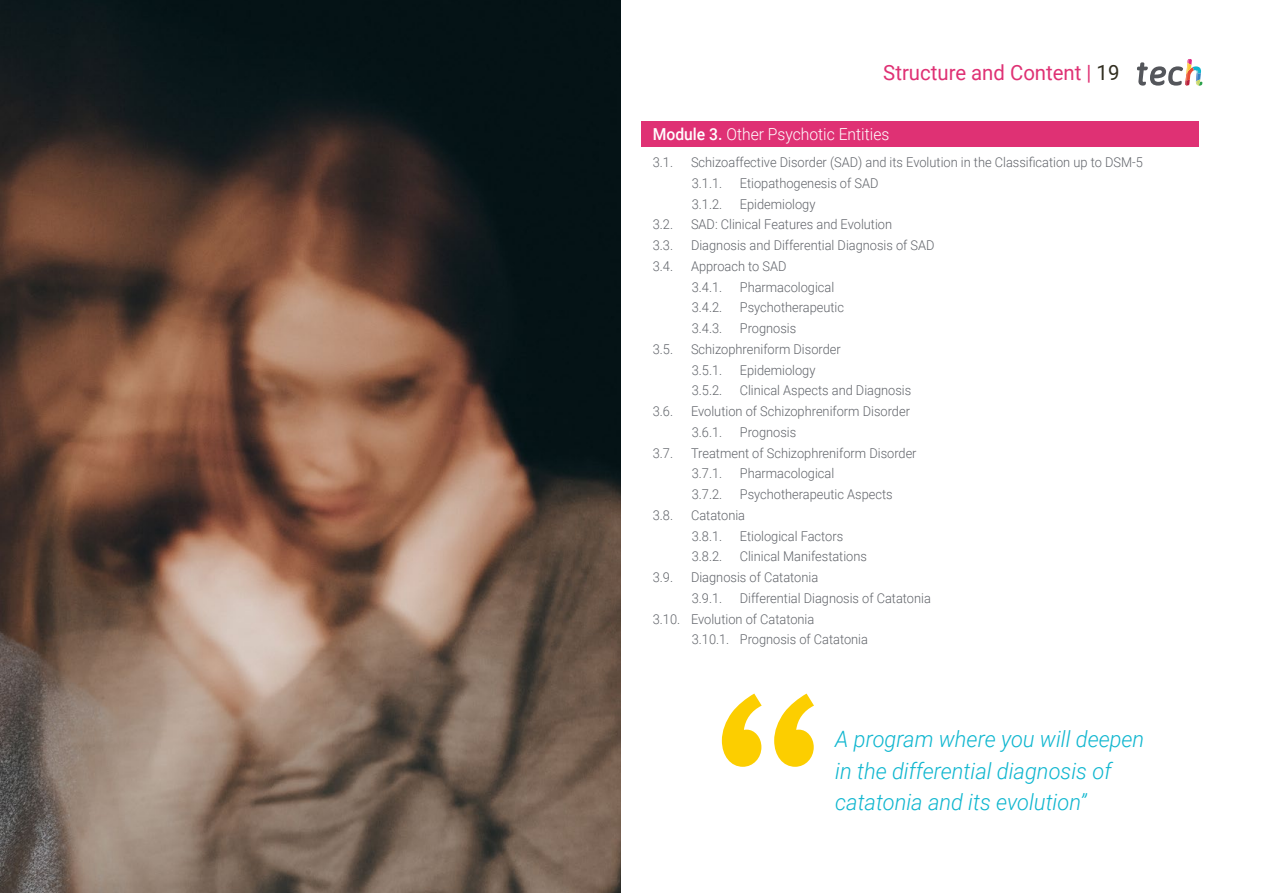
<style>
.page{position:relative;width:1263px;height:893px;background:#fff}
.page>*{position:absolute;margin:0;border:0;box-sizing:border-box;transform-origin:0 0}
.t1{font:italic 300 22.5px/31.5px "Roboto";color:#0fb6cf}
.t2{font:21px "Roboto";color:#df3174}
.t3{font:300 16.5px "Roboto";color:#fff;scale:.95 1}
.t4{font:300 13.5px/20.7px "Roboto";color:#61646a;scale:.95 1}
.s1{color:#312e20}
.s2{font-weight:500}
</style>
<div class="page">
<svg style="left:1137px;top:59px;width:65px;height:27px"></svg>
<div style="left:642px;top:121px;width:557px;height:25px;background:#df3174"></div>
<img style="left:0;top:0;width:621px;height:893px">
<svg style="left:722px;top:694px;width:92px;height:73px"></svg>
<h2 class="t2" style="left:883px;top:57px;width:238px">Structure and Content | <span class="s1">19</span></h2>
<p class="t3" style="left:653px;top:123px;width:251px"><span class="s2">Module 3.</span> Other Psychotic Entities</p>
<p class="t4" style="left:653px;top:151px;width:23px">3.1.</p>
<p class="t4" style="left:691px;top:151px;width:477px">Schizoaffective Disorder (SAD) and its Evolution in the Classification up to DSM-5<br>3.1.1.</p>
<p class="t4" style="left:740px;top:172px;width:148px">Etiopathogenesis of SAD</p>
<p class="t4" style="left:692px;top:193px;width:34px">3.1.2.</p>
<p class="t4" style="left:740px;top:193px;width:81px">Epidemiology</p>
<p class="t4" style="left:653px;top:214px;width:23px">3.2.</p>
<p class="t4" style="left:691px;top:214px;width:213px">SAD: Clinical Features and Evolution</p>
<p class="t4" style="left:653px;top:234px;width:23px">3.3.</p>
<p class="t4" style="left:691px;top:234px;width:258px">Diagnosis and Differential Diagnosis of SAD</p>
<p class="t4" style="left:653px;top:255px;width:23px">3.4.</p>
<p class="t4" style="left:691px;top:255px;width:102px">Approach to SAD<br>3.4.1.</p>
<p class="t4" style="left:740px;top:276px;width:101px">Pharmacological</p>
<p class="t4" style="left:692px;top:297px;width:34px">3.4.2.</p>
<p class="t4" style="left:740px;top:297px;width:111px">Psychotherapeutic</p>
<p class="t4" style="left:692px;top:317px;width:34px">3.4.3.</p>
<p class="t4" style="left:740px;top:317px;width:61px">Prognosis</p>
<p class="t4" style="left:653px;top:338px;width:23px">3.5.</p>
<p class="t4" style="left:691px;top:338px;width:159px">Schizophreniform Disorder<br>3.5.1.</p>
<p class="t4" style="left:740px;top:359px;width:81px">Epidemiology</p>
<p class="t4" style="left:692px;top:380px;width:34px">3.5.2.</p>
<p class="t4" style="left:740px;top:380px;width:182px">Clinical Aspects and Diagnosis</p>
<p class="t4" style="left:653px;top:400px;width:23px">3.6.</p>
<p class="t4" style="left:691px;top:400px;width:232px">Evolution of Schizophreniform Disorder<br>3.6.1.</p>
<p class="t4" style="left:740px;top:421px;width:61px">Prognosis</p>
<p class="t4" style="left:653px;top:442px;width:23px">3.7.</p>
<p class="t4" style="left:691px;top:442px;width:239px">Treatment of Schizophreniform Disorder<br>3.7.1.</p>
<p class="t4" style="left:740px;top:463px;width:101px">Pharmacological</p>
<p class="t4" style="left:692px;top:483px;width:34px">3.7.2.</p>
<p class="t4" style="left:740px;top:483px;width:162px">Psychotherapeutic Aspects</p>
<p class="t4" style="left:653px;top:504px;width:23px">3.8.</p>
<p class="t4" style="left:691px;top:504px;width:59px">Catatonia<br>3.8.1.</p>
<p class="t4" style="left:740px;top:525px;width:110px">Etiological Factors</p>
<p class="t4" style="left:692px;top:546px;width:34px">3.8.2.</p>
<p class="t4" style="left:740px;top:546px;width:135px">Clinical Manifestations</p>
<p class="t4" style="left:653px;top:566px;width:23px">3.9.</p>
<p class="t4" style="left:691px;top:566px;width:135px">Diagnosis of Catatonia<br>3.9.1.</p>
<p class="t4" style="left:740px;top:587px;width:203px">Differential Diagnosis of Catatonia</p>
<p class="t4" style="left:653px;top:608px;width:172px">3.10. Evolution of Catatonia</p>
<p class="t4" style="left:692px;top:629px;width:187px">3.10.1. Prognosis of Catatonia</p>
<h1 class="t1" style="left:835px;top:722px;width:311px">A program where you will deepen in the differential diagnosis of catatonia and its evolution”</h1>
</div>
